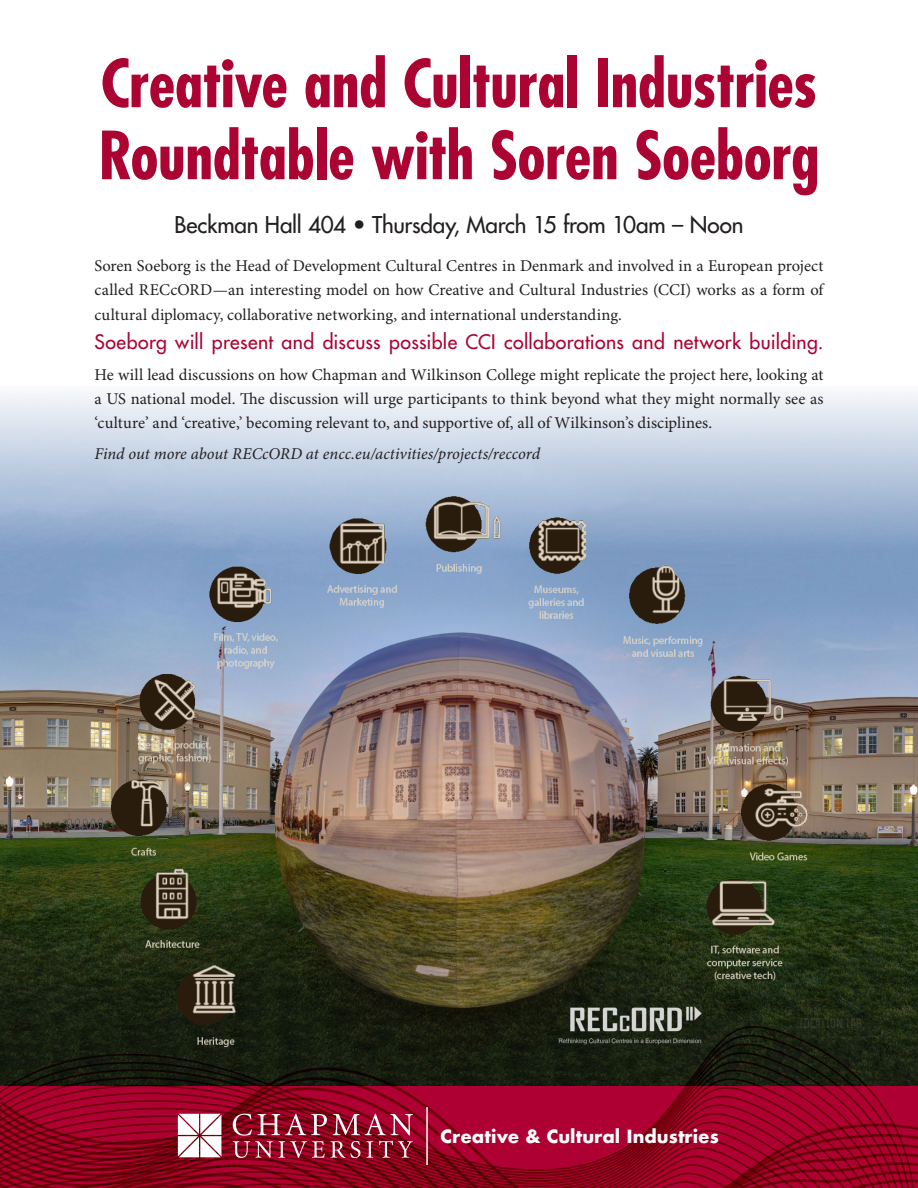
<style>
.page{position:relative;width:918px;height:1188px;background:#fff}
.page>*{position:absolute;margin:0;border:0;box-sizing:border-box;transform-origin:0 0}
.t1{font:700 condensed 64.5px/72px "Futura Std";letter-spacing:-.01em;color:#ab0433}
.t2{font:500 22.5px "Futura Std";letter-spacing:-.01em;color:#231f20}
.t3{font:500 19.5px "Futura Std";letter-spacing:.02em;color:#ab0433}
.t4{font:700 17.7px "Futura";color:#fff}
.t5{font:16.5px/24px "Minion Pro";color:#231f20}
.t6{font:italic 16.5px "Minion Pro";color:#231f20}
</style>
<div class="page">
<img style="left:0;top:391px;width:918px;height:601px">
<img style="left:319px;top:517px;width:89px;height:97px">
<img style="left:419px;top:493px;width:89px;height:108px">
<img style="left:126px;top:868px;width:89px;height:88px">
<img style="left:519px;top:517px;width:89px;height:108px">
<img style="left:87px;top:774px;width:108px;height:88px">
<img style="left:620px;top:564px;width:89px;height:114px">
<img style="left:116px;top:670px;width:108px;height:97px">
<img style="left:694px;top:672px;width:108px;height:108px">
<img style="left:191px;top:564px;width:104px;height:108px">
<img style="left:694px;top:868px;width:104px;height:124px">
<img style="left:172px;top:958px;width:84px;height:34px">
<svg style="left:0;top:992px;width:918px;height:122px;background:#3a1816"></svg>
<img style="left:729px;top:777px;width:89px;height:88px">
<img style="left:557px;top:1007px;width:145px;height:37px">
<hr style="left:426px;top:1107px;width:2px;height:57px;background:#fff">
<svg style="left:0;top:1114px;width:918px;height:74px;background:#970c2b"></svg>
<p class="t1" style="left:99px;top:48px;width:722px">Creative and Cultural Industries<br>Roundtable with Soren Soeborg</p>
<p class="t2" style="left:175px;top:211px;width:570px">Beckman Hall 404 • Thursday, March 15 from 10am – Noon</p>
<p class="t5" style="left:94px;top:254px;width:730px">Soren Soeborg is the Head of Development Cultural Centres in Denmark and involved in a European project called RECcORD—an interesting model on how Creative and Cultural Industries (CCI) works as a form of</p>
<p class="t5" style="left:94px;top:304px;width:529px">cultural diplomacy, collaborative networking, and international understanding.</p>
<p class="t3" style="left:94px;top:330px;width:731px">Soeborg will present and discuss possible CCI collaborations and network building.</p>
<p class="t5" style="left:94px;top:364px;width:731px;text-align:justify">He will lead discussions on how Chapman and Wilkinson College might replicate the project here, looking at a US national model. The discussion will urge participants to think beyond what they might normally see as ‘culture’ and ‘creative,’ becoming relevant to, and supportive of, all of Wilkinson’s disciplines.</p>
<p class="t6" style="left:94px;top:444px;width:447px">Find out more about RECcORD at encc.eu/activities/projects/reccord</p>
<p class="t4" style="left:440px;top:1123px;width:280px">Creative &amp; Cultural Industries</p>
</div>
